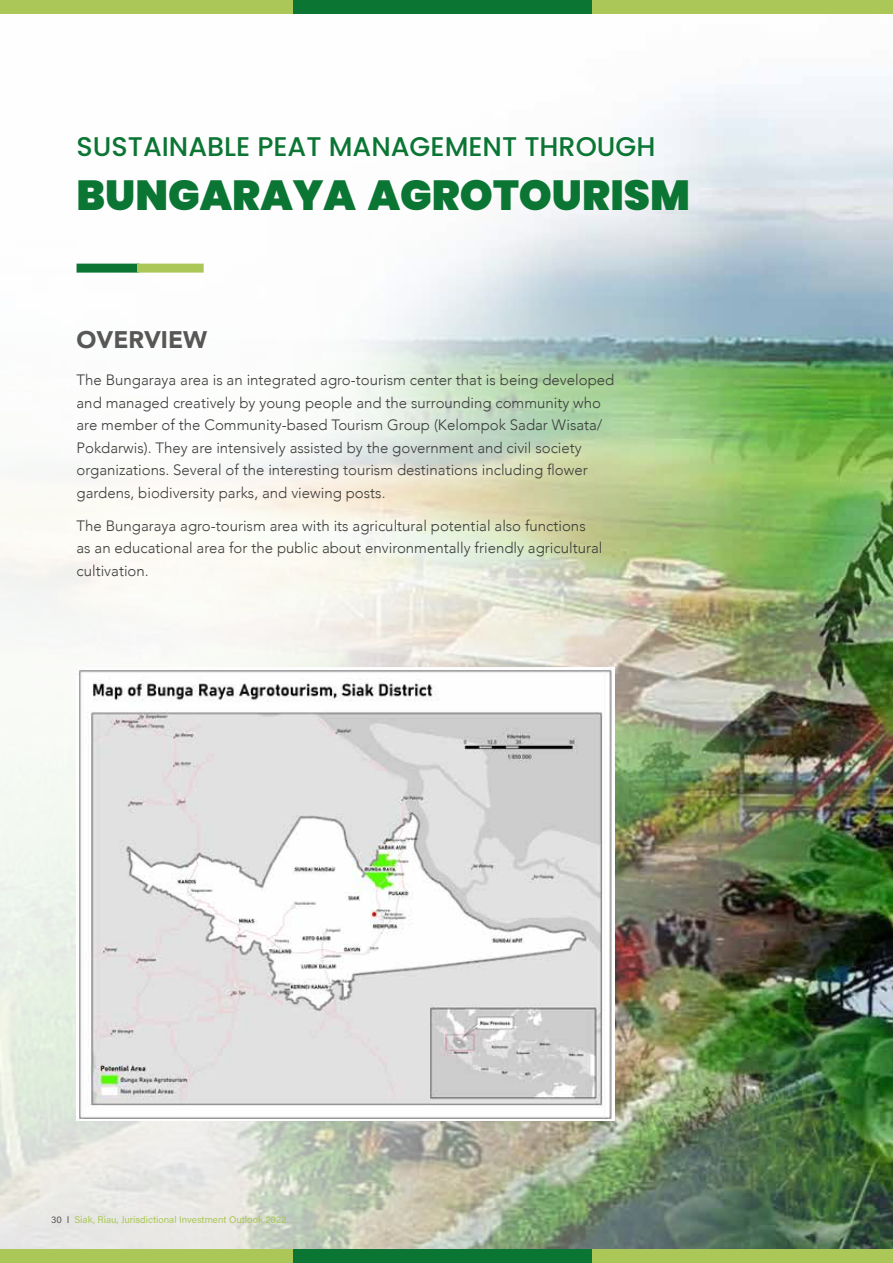
<style>
.page{position:relative;width:893px;height:1263px;background:#fff}
.page>*{position:absolute;margin:0;border:0;box-sizing:border-box;transform-origin:0 0}
.t1{font:900 42px "Poppins";color:#0b7534}
.t2{font:500 27px "Poppins";color:#0b7534}
.t3{font:900 24px "Avenir";color:#575756}
.t4{font:300 15px/22.5px "Avenir";color:#3c3c3b}
.t5{font:9.75px "Acumin Variable Concept";color:#abc758}
.s1{color:#575756}
</style>
<div class="page">
<img style="left:853px;top:13px;width:40px;height:1236px">
<img style="left:0;top:13px;width:853px;height:1236px">
<div style="left:77px;top:264px;width:62px;height:9px;background:#0b7534"></div>
<div style="left:137px;top:264px;width:67px;height:9px;background:#abc758"></div>
<img style="left:77px;top:668px;width:538px;height:452px">
<div style="left:0;top:0;width:294px;height:13px;background:#abc758"></div>
<div style="left:293px;top:0;width:301px;height:13px;background:#0b7534"></div>
<div style="left:592px;top:0;width:301px;height:13px;background:#abc758"></div>
<div style="left:0;top:1249px;width:294px;height:14px;background:#abc758"></div>
<div style="left:293px;top:1249px;width:301px;height:14px;background:#0b7534"></div>
<div style="left:592px;top:1249px;width:301px;height:14px;background:#abc758"></div>
<h2 class="t2" style="left:77px;top:131px;width:580px">SUSTAINABLE PEAT MANAGEMENT THROUGH</h2>
<h1 class="t1" style="left:77px;top:171px;width:615px">BUNGARAYA AGROTOURISM</h1>
<h3 class="t3" style="left:77px;top:319px;width:132px">OVERVIEW</h3>
<p class="t4" style="left:77px;top:369px;width:539px">The Bungaraya area is an integrated agro-tourism center that is being developed and managed creatively by young people and the surrounding community who are member of the Community-based Tourism Group (Kelompok Sadar Wisata/ Pokdarwis). They are intensively assisted by the government and civil society organizations. Several of the interesting tourism destinations including flower gardens, biodiversity parks, and viewing posts.</p>
<p class="t4" style="left:77px;top:514px;width:527px">The Bungaraya agro-tourism area with its agricultural potential also functions as an educational area for the public about environmentally friendly agricultural cultivation.</p>
<p class="t5" style="left:51px;top:1212px;width:237px"><span class="s1">30 I</span> Siak, Riau, Jurisdictional Investment Outlook 2022</p>
</div>
